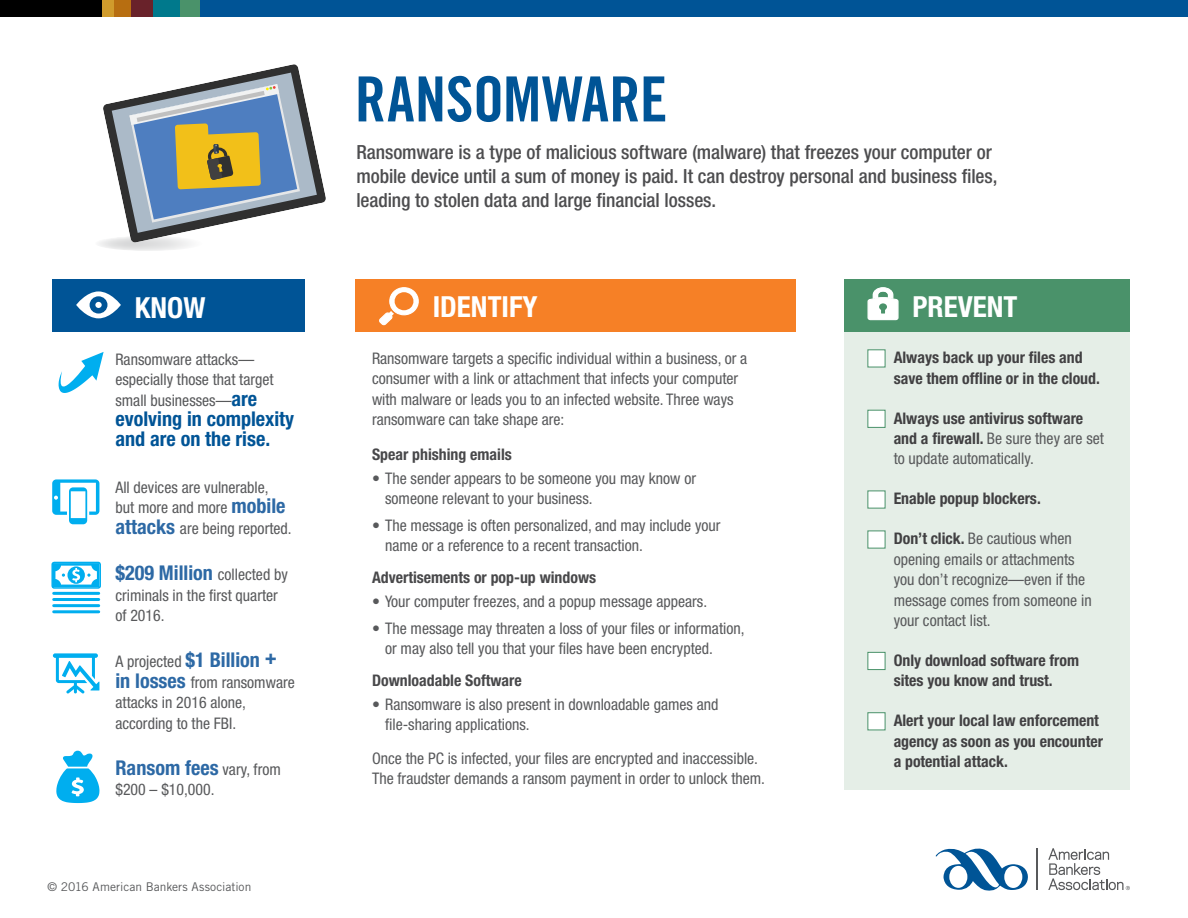
<style>
.page{position:relative;width:1188px;height:918px;background:#fff}
.page>*{position:absolute;margin:0;border:0;box-sizing:border-box;transform-origin:0 0}
.t1{font:62.25px "Trade Gothic LT Std Bd Cn 20";letter-spacing:-.005em;color:#005496}
.t2{font:700 condensed 29.1px "Helvetica Neue LT Std";color:#fff}
.t3{font:700 condensed 20.4px "Helvetica Neue LT Std";color:#2d69a5}
.t4{font:700 condensed 20.4px/20.4px "Helvetica Neue LT Std";color:#005496}
.t5{font:500 condensed 19.5px/24px "Helvetica Neue LT Std";letter-spacing:-.005em;color:#4d4d4f}
.t6{font:condensed 16.05px/20.4px "Helvetica Neue LT Std";color:#58595b}
.t7{font:700 condensed 16.05px/20.4px "Helvetica Neue LT Std";color:#414042}
.t8{font:700 condensed 16.05px "Helvetica Neue LT Std";color:#48484a}
.t9{font:12px "Trade Gothic LT Std";color:#58595b}
.s1{font-weight:700;font-size:20.4px;color:#005496}
.s2{font-weight:700;font-size:20.4px;color:#2d69a5}
.s3{font-weight:400;font-size:16.05px;color:#58595b}
.s4{font-weight:400;color:#58595b}
.s5{font-weight:700;color:#414042}
</style>
<div class="page">
<div style="left:51px;top:562px;width:50px;height:27px;border:2px solid #00aeef;border-radius:2px"></div>
<div style="left:844px;top:283px;width:286px;height:507px;background:#e5eee7"></div>
<div style="left:844px;top:280px;width:286px;height:52px;background:#4a926a"></div>
<div style="left:52px;top:280px;width:252px;height:52px;background:#005496"></div>
<div style="left:355px;top:280px;width:440px;height:52px;background:#f68026"></div>
<svg style="left:95px;top:236px;width:108px;height:15px"></svg>
<div style="left:0;top:0;width:102px;height:16px;background:#000"></div>
<div style="left:199px;top:0;width:989px;height:16px;background:#005496"></div>
<hr style="left:1037px;top:848px;width:1px;height:42px;background:#58595b">
<svg style="left:936px;top:848px;width:92px;height:43px"></svg>
<svg style="left:1048px;top:848px;width:82px;height:42px"></svg>
<div style="left:103px;top:0;width:11px;height:16px;background:#d09b2c"></div>
<div style="left:130px;top:0;width:23px;height:16px;background:#69222a"></div>
<div style="left:114px;top:0;width:16px;height:16px;background:#b76e11"></div>
<div style="left:153px;top:0;width:27px;height:16px;background:#00798c"></div>
<div style="left:180px;top:0;width:20px;height:16px;background:#4a926a"></div>
<svg style="left:868px;top:287px;width:31px;height:33px"></svg>
<div style="left:868px;top:349px;width:17px;height:18px;background:#fff;border:1px solid #4a926a"></div>
<div style="left:868px;top:410px;width:17px;height:18px;background:#fff;border:1px solid #4a926a"></div>
<div style="left:868px;top:491px;width:17px;height:17px;background:#fff"></div>
<div style="left:868px;top:531px;width:17px;height:17px;background:#fff"></div>
<div style="left:868px;top:652px;width:17px;height:18px;background:#fff;border:1px solid #4a926a"></div>
<div style="left:868px;top:712px;width:17px;height:18px;background:#fff;border:1px solid #4a926a"></div>
<svg style="left:103px;top:64px;width:223px;height:179px"></svg>
<svg style="left:76px;top:291px;width:45px;height:27px"></svg>
<div style="left:95px;top:302px;width:7px;height:6px;background:#fff;border-radius:50%"></div>
<svg style="left:379px;top:287px;width:40px;height:38px"></svg>
<svg style="left:56px;top:751px;width:44px;height:52px"></svg>
<svg style="left:58px;top:352px;width:46px;height:41px"></svg>
<svg style="left:52px;top:479px;width:47px;height:45px"></svg>
<svg style="left:53px;top:653px;width:46px;height:40px"></svg>
<svg style="left:53px;top:563px;width:46px;height:24px"></svg>
<hr style="left:54px;top:592px;width:45px;height:3px;background:#00aeef">
<hr style="left:54px;top:598px;width:45px;height:3px;background:#00aeef">
<hr style="left:54px;top:604px;width:45px;height:3px;background:#00aeef">
<hr style="left:54px;top:610px;width:45px;height:3px;background:#00aeef">
<h2 class="t2" style="left:135px;top:290px;width:72px">KNOW</h2>
<p class="t6" style="left:115px;top:349px;width:160px">Ransomware attacks— especially those that target small businesses—<span class="s1">are</span></p>
<p class="t4" style="left:115px;top:408px;width:180px">evolving in complexity and are on the rise.</p>
<p class="t6" style="left:115px;top:477px;width:178px">All devices are vulnerable,<br>but more and more <span class="s2">mobile attacks</span> are being reported.</p>
<p class="t3" style="left:115px;top:561px;width:174px">$209 Million <span class="s3">collected by</span></p>
<p class="t6" style="left:115px;top:585px;width:164px">criminals in the first quarter of 2016.</p>
<p class="t6" style="left:115px;top:651px;width:181px">A projected <span class="s2">$1 Billion </span><sup>+ </sup><span class="s2">in losses</span> from ransomware attacks in 2016 alone, according to the FBI.</p>
<p class="t3" style="left:115px;top:756px;width:167px">Ransom fees <span class="s3">vary, from</span></p>
<p class="t6" style="left:115px;top:780px;width:101px">$200 – $10,000.</p>
<p class="t9" style="left:48px;top:879px;width:205px">© 2016 American Bankers Association</p>
<h1 class="t1" style="left:355px;top:61px;width:314px">RANSOMWARE</h1>
<p class="t5" style="left:356px;top:140px;width:643px">Ransomware is a type of malicious software (malware) that freezes your computer or mobile device until a sum of money is paid. It can destroy personal and business files, leading to stolen data and large financial losses.</p>
<h2 class="t2" style="left:433px;top:289px;width:106px">IDENTIFY</h2>
<p class="t6" style="left:372px;top:348px;width:377px">Ransomware targets a specific individual within a business, or a consumer with a link or attachment that infects your computer with malware or leads you to an infected website. Three ways ransomware can take shape are:</p>
<p class="t8" style="left:372px;top:445px;width:141px">Spear phishing emails</p>
<p class="t6" style="left:385px;top:468px;width:312px;text-indent:-13px">• The sender appears to be someone you may know or someone relevant to your business.</p>
<p class="t6" style="left:385px;top:515px;width:337px;text-indent:-13px">• The message is often personalized, and may include your name or a reference to a recent transaction.</p>
<p class="t8" style="left:372px;top:568px;width:226px">Advertisements or pop-up windows</p>
<p class="t6" style="left:372px;top:591px;width:337px">• Your computer freezes, and a popup message appears.</p>
<p class="t6" style="left:385px;top:618px;width:361px;text-indent:-13px">• The message may threaten a loss of your files or information, or may also tell you that your files have been encrypted.</p>
<p class="t8" style="left:372px;top:671px;width:151px">Downloadable Software</p>
<p class="t6" style="left:385px;top:694px;width:335px;text-indent:-13px">• Ransomware is also present in downloadable games and file-sharing applications.</p>
<p class="t6" style="left:372px;top:748px;width:395px">Once the PC is infected, your files are encrypted and inaccessible.<br>The fraudster demands a ransom payment in order to unlock them.</p>
<h2 class="t2" style="left:913px;top:289px;width:107px">PREVENT</h2>
<p class="t7" style="left:894px;top:347px;width:208px">Always back up your files and save them offline or in the cloud.</p>
<p class="t7" style="left:894px;top:408px;width:212px">Always use antivirus software and a firewall. <span class="s4">Be sure they are set to update automatically.</span></p>
<p class="t7" style="left:894px;top:488px;width:149px">Enable popup blockers.</p>
<p class="t6" style="left:894px;top:528px;width:199px"><span class="s5">Don’t click.</span> Be cautious when opening emails or attachments you don’t recognize—even if the message comes from someone in your contact list.</p>
<p class="t7" style="left:894px;top:650px;width:187px">Only download software from sites you know and trust.</p>
<p class="t7" style="left:894px;top:710px;width:211px">Alert your local law enforcement agency as soon as you encounter a potential attack.</p>
</div>
